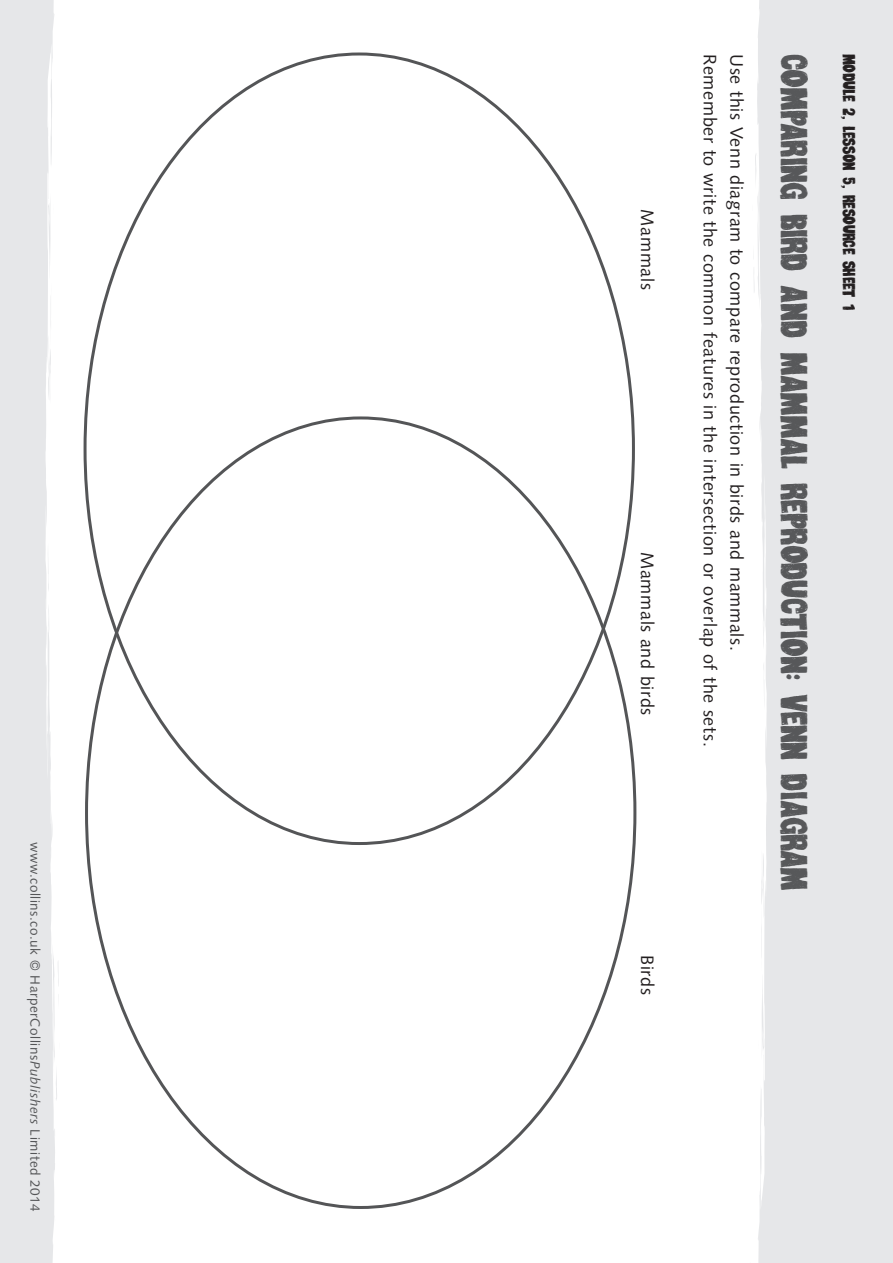
<style>
.page{position:relative;width:893px;height:1263px;background:#e6e7e9}
.page>*{position:absolute;margin:0;border:0;box-sizing:border-box;transform-origin:0 0}
.t1{font:45px "KG Dancingonthe Rooftop";letter-spacing:-.02em;color:#57585a}
.t2{font:21px "KG Dancingonthe Rooftop";letter-spacing:-.02em;color:#231f20}
.t3{font:18px "Syntax LT Std";letter-spacing:.04em;color:#231f20}
.t4{font:13.5px "Syntax LT Std";letter-spacing:.04em;color:#545557}
.s1{font-style:italic}
</style>
<div class="page">
<div style="left:45px;top:0;width:722px;height:1263px;background:#fff"></div>
<p class="t4" style="left:41px;top:841px;width:372px;rotate:90deg">www.collins.co.uk © HarperCollins<span class="s1">Publishers</span> Limited 2014</p>
<p class="t3" style="left:655px;top:209px;width:82px;rotate:90deg">Mammals</p>
<p class="t3" style="left:655px;top:552px;width:165px;rotate:90deg">Mammals and birds</p>
<p class="t3" style="left:655px;top:955px;width:41px;rotate:90deg">Birds</p>
<p class="t3" style="left:718px;top:54px;width:694px;rotate:90deg">Remember to write the common features in the intersection or overlap of the sets.</p>
<p class="t3" style="left:744px;top:54px;width:598px;rotate:90deg">Use this Venn diagram to compare reproduction in birds and mammals.</p>
<h1 class="t1" style="left:817px;top:54px;width:838px;rotate:90deg">COMPARING BIRD AND MAMMAL REPRODUCTION: VENN DIAGRAM</h1>
<p class="t2" style="left:860px;top:54px;width:258px;rotate:90deg">MODULE 2, LESSON 5, RESOURCE SHEET 1</p>
</div>
